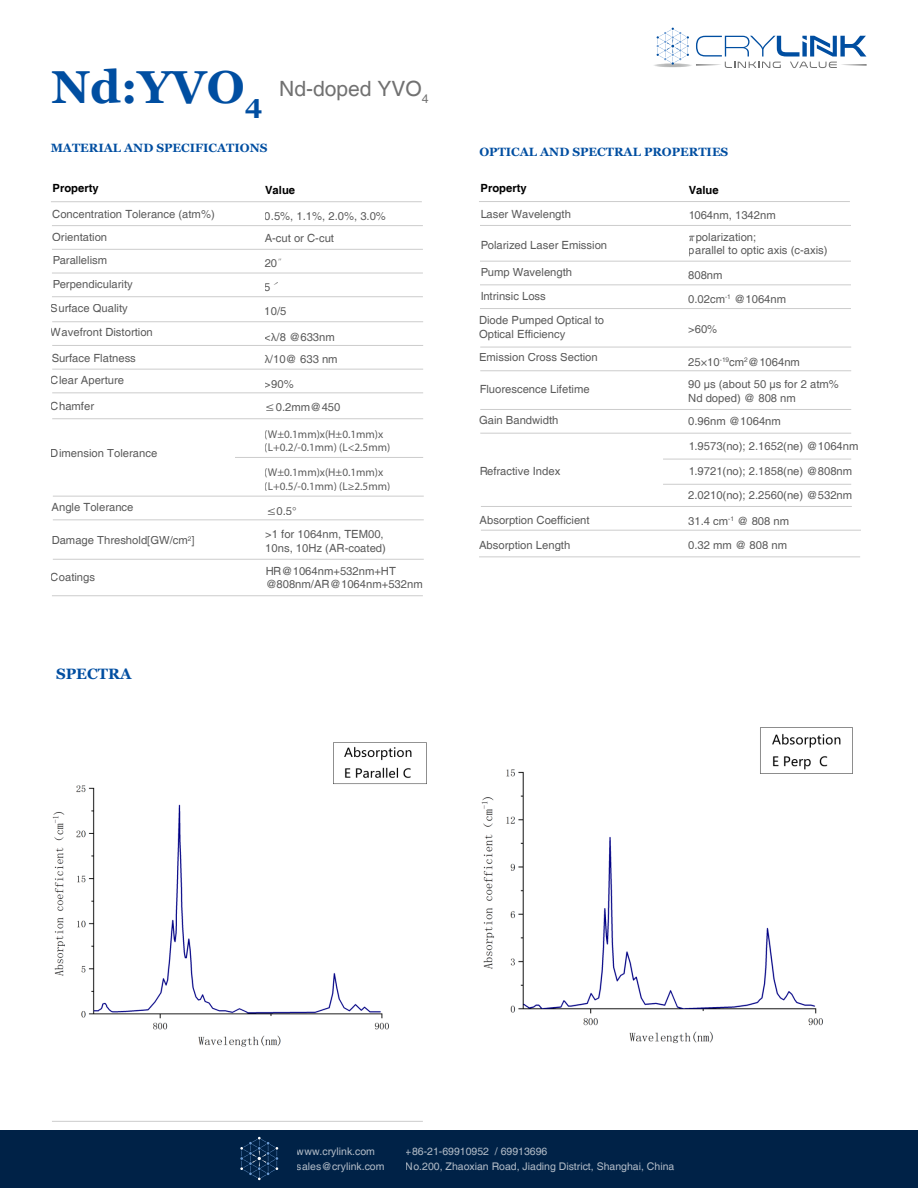
<style>
.page{position:relative;width:918px;height:1188px;background:#fff}
.page>*{position:absolute;margin:0;border:0;box-sizing:border-box;transform-origin:0 0}
.t1{font:700 46.2px "Georgia";color:#004ea1}
.t2{font:21px "Helvetica";color:#717171}
.t3{font:700 15px "Georgia";color:#004ea1}
.t4{font:700 12px "Georgia";color:#004ea1}
.t5{font:11.25px/22.4px "Helvetica";color:#000}
.t6{font:11.25px/13.5px "Myriad Pro";color:#000}
.t7{font:700 11.25px "Helvetica";color:#000}
.t8{font:10.5px/15px "Helvetica";color:#fff}
.s1{font-family:"Adobe Song Std";font-weight:300}
.s2{font-family:"Myriad Pro"}
</style>
<div class="page">
<hr style="left:652px;top:63px;width:41px;height:4px;background:#fafafa;border-radius:50%">
<hr style="left:653px;top:63px;width:39px;height:4px;background:#f0f0f0;border-radius:50%">
<hr style="left:654px;top:64px;width:38px;height:3px;background:#d6d7d7;border-radius:50%">
<hr style="left:656px;top:64px;width:34px;height:3px;background:#d1d2d2;border-radius:50%">
<hr style="left:657px;top:64px;width:31px;height:3px;background:#cdcece;border-radius:50%">
<hr style="left:659px;top:64px;width:27px;height:3px;background:#c7c8c8;border-radius:50%">
<hr style="left:661px;top:64px;width:24px;height:3px;background:#c3c4c4;border-radius:50%">
<svg style="left:657px;top:28px;width:32px;height:38px"></svg>
<svg style="left:696px;top:36px;width:171px;height:32px"></svg>
<div style="left:0;top:1131px;width:918px;height:57px;background:#002247"></div>
<svg style="left:240px;top:1137px;width:38px;height:43px"></svg>
<hr style="left:52px;top:225px;width:371px;height:1px;background:#ccc">
<hr style="left:52px;top:273px;width:371px;height:1px;background:#ccc">
<hr style="left:52px;top:296px;width:371px;height:1px;background:#ccc">
<hr style="left:52px;top:249px;width:371px;height:1px;background:#ccc">
<hr style="left:51px;top:201px;width:371px;height:1px;background:#ccc">
<hr style="left:52px;top:345px;width:371px;height:1px;background:#ccc">
<hr style="left:52px;top:393px;width:371px;height:1px;background:#ccc">
<hr style="left:52px;top:419px;width:371px;height:1px;background:#ccc">
<hr style="left:52px;top:321px;width:371px;height:1px;background:#ccc">
<hr style="left:52px;top:369px;width:371px;height:1px;background:#ccc">
<hr style="left:53px;top:520px;width:371px;height:1px;background:#ccc">
<hr style="left:53px;top:559px;width:371px;height:1px;background:#ccc">
<hr style="left:53px;top:496px;width:371px;height:1px;background:#ccc">
<hr style="left:235px;top:457px;width:188px;height:1px;background:#ccc">
<hr style="left:52px;top:596px;width:371px;height:1px;background:#ccc">
<hr style="left:480px;top:225px;width:371px;height:1px;background:#ccc">
<hr style="left:480px;top:285px;width:371px;height:1px;background:#ccc">
<hr style="left:480px;top:308px;width:371px;height:1px;background:#ccc">
<hr style="left:480px;top:261px;width:371px;height:1px;background:#ccc">
<hr style="left:479px;top:201px;width:371px;height:1px;background:#ccc">
<hr style="left:480px;top:371px;width:371px;height:1px;background:#ccc">
<hr style="left:480px;top:433px;width:371px;height:1px;background:#ccc">
<hr style="left:663px;top:459px;width:188px;height:1px;background:#ccc">
<hr style="left:480px;top:347px;width:371px;height:1px;background:#ccc">
<hr style="left:480px;top:409px;width:371px;height:1px;background:#ccc">
<hr style="left:481px;top:530px;width:380px;height:1px;background:#ccc">
<hr style="left:479px;top:557px;width:381px;height:1px;background:#ccc">
<hr style="left:481px;top:506px;width:371px;height:1px;background:#ccc">
<hr style="left:663px;top:484px;width:188px;height:1px;background:#ccc">
<hr style="left:52px;top:1121px;width:371px;height:1px;background:#ccc">
<img style="left:52px;top:742px;width:375px;height:305px">
<img style="left:481px;top:727px;width:372px;height:317px">
<h1 class="t1" style="left:51px;top:57px;width:212px">Nd:YVO<sub>4</sub></h1>
<p class="t4" style="left:51px;top:140px;width:218px">MATERIAL AND SPECIFICATIONS</p>
<h2 class="t2" style="left:279px;top:76px;width:151px">Nd-doped YVO<sub>4</sub></h2>
<p class="t7" style="left:53px;top:181px;width:48px">Property</p>
<p class="t7" style="left:265px;top:183px;width:32px">Value</p>
<p class="t5" style="left:52px;top:204px;width:164px">Concentration Tolerance (atm%)</p>
<p class="t5" style="left:52px;top:250px;width:57px">Parallelism</p>
<p class="t5" style="left:265px;top:205px;width:123px">0.5%, 1.1%, 2.0%, 3.0%<br>A-cut or C-cut</p>
<p class="t5" style="left:265px;top:252px;width:25px;line-height:24px">20<span class="s1">〞<br></span>5<span class="s1">ˊ<br></span>10/5</p>
<p class="t5" style="left:265px;top:326px;width:75px">&lt;<span class="s2">λ</span>/8 @633nm <span class="s2">λ</span>/10@ 633 nm</p>
<p class="t5" style="left:265px;top:373px;width:31px">&gt;90%</p>
<p class="t5" style="left:52px;top:226px;width:57px">Orientation</p>
<p class="t5" style="left:52px;top:273px;width:82px">Perpendicularity</p>
<p class="t5" style="left:51px;top:297px;width:103px;line-height:23.9px">Surface Quality<br>Wavefront Distortion</p>
<p class="t5" style="left:51px;top:347px;width:86px;line-height:21.9px">Surface Flatness<br>Clear Aperture</p>
<p class="t5" style="left:51px;top:395px;width:45px">Chamfer</p>
<p class="t5" style="left:265px;top:396px;width:77px">≤0.2mm@450</p>
<p class="t6" style="left:265px;top:427px;width:127px">(W±0.1mm)x(H±0.1mm)x (L+0.2/-0.1mm) (L&lt;2.5mm)</p>
<p class="t5" style="left:51px;top:443px;width:108px">Dimension Tolerance</p>
<p class="t6" style="left:265px;top:465px;width:127px">(W±0.1mm)x(H±0.1mm)x (L+0.5/-0.1mm) (L≥2.5mm)</p>
<p class="t5" style="left:52px;top:496px;width:83px">Angle Tolerance</p>
<p class="t5" style="left:52px;top:530px;width:145px">Damage Threshold[GW/cm<sup>2</sup>]</p>
<p class="t5" style="left:265px;top:528px;width:122px;line-height:13.5px">&gt;1 for 1064nm, TEM00,<br>10ns, 10Hz (AR-coated)</p>
<p class="t5" style="left:265px;top:500px;width:33px">≤0.5°</p>
<p class="t5" style="left:51px;top:566px;width:46px">Coatings</p>
<p class="t5" style="left:265px;top:565px;width:159px;line-height:13.5px">HR@1064nm+532nm+HT @808nm/AR@1064nm+532nm</p>
<h3 class="t3" style="left:56px;top:664px;width:77px">SPECTRA</h3>
<p class="t4" style="left:479px;top:144px;width:251px">OPTICAL AND SPECTRAL PROPERTIES</p>
<p class="t7" style="left:481px;top:181px;width:48px">Property</p>
<p class="t7" style="left:689px;top:183px;width:32px">Value</p>
<p class="t5" style="left:480px;top:203px;width:92px">Laser Wavelength</p>
<p class="t5" style="left:480px;top:234px;width:128px">Polarized Laser Emission</p>
<p class="t5" style="left:480px;top:261px;width:93px">Pump Wavelength</p>
<p class="t5" style="left:480px;top:285px;width:67px">Intrinsic Loss</p>
<p class="t5" style="left:479px;top:314px;width:127px;line-height:13.5px">Diode Pumped Optical to<br>Optical Efficiency</p>
<p class="t5" style="left:479px;top:347px;width:120px">Emission Cross Section</p>
<p class="t5" style="left:480px;top:378px;width:112px">Fluorescence Lifetime</p>
<p class="t5" style="left:479px;top:409px;width:81px">Gain Bandwidth</p>
<p class="t5" style="left:479px;top:460px;width:83px">Refractive Index</p>
<p class="t5" style="left:479px;top:508px;width:112px;line-height:24.5px">Absorption Coefficient<br>Absorption Length</p>
<p class="t5" style="left:688px;top:205px;width:89px;line-height:21.5px">1064nm, 1342nm πpolarization;</p>
<p class="t5" style="left:689px;top:240px;width:140px">parallel to optic axis (c-axis)</p>
<p class="t5" style="left:688px;top:264px;width:99px;line-height:23.9px">808nm<br>0.02cm<sup>-1</sup> @1064nm</p>
<p class="t5" style="left:688px;top:318px;width:31px">&gt;60%</p>
<p class="t5" style="left:688px;top:351px;width:152px">25×10<sup>-19</sup>cm<sup>2</sup>@1064nm<br>90 µs (about 50 µs for 2 atm%</p>
<p class="t5" style="left:688px;top:387px;width:109px;line-height:23px">Nd doped) @ 808 nm<br>0.96nm @1064nm</p>
<p class="t5" style="left:688px;top:435px;width:172px">1.9573(no); 2.1652(ne) @1064nm</p>
<p class="t5" style="left:688px;top:460px;width:166px">1.9721(no); 2.1858(ne) @808nm</p>
<p class="t5" style="left:688px;top:510px;width:103px">31.4 cm<sup>-1</sup> @ 808 nm</p>
<p class="t5" style="left:688px;top:485px;width:166px">2.0210(no); 2.2560(ne) @532nm</p>
<p class="t5" style="left:688px;top:534px;width:100px">0.32 mm @ 808 nm</p>
<p class="t8" style="left:297px;top:1144px;width:89px">www.crylink.com sales@crylink.com</p>
<p class="t8" style="left:406px;top:1144px;width:270px">+86-21-69910952 / 69913696<br>No.200, Zhaoxian Road, Jiading District, Shanghai, China</p>
</div>
